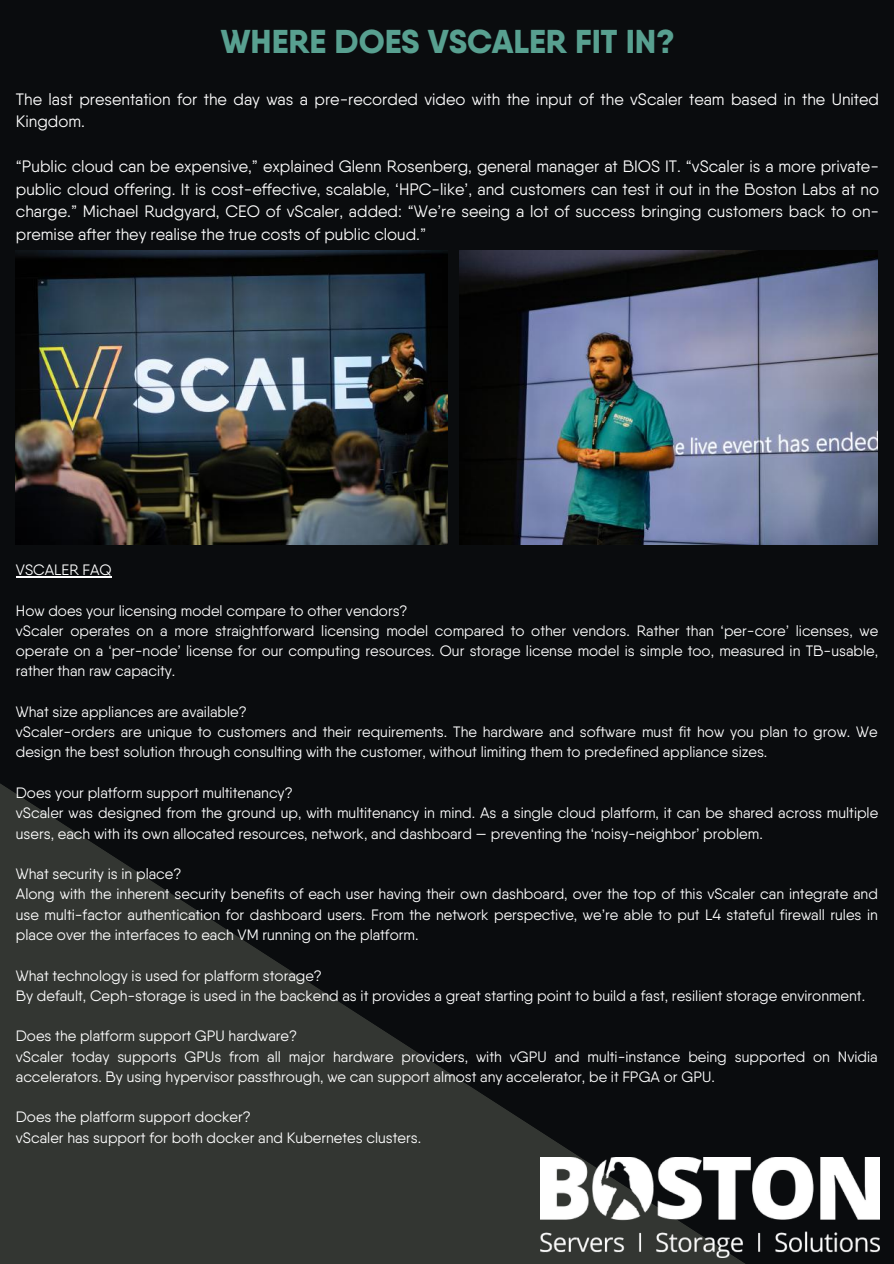
<style>
.page{position:relative;width:894px;height:1264px;background:#fff}
.page>*{position:absolute;margin:0;border:0;box-sizing:border-box;transform-origin:0 0}
.t1{font:800 33px "Qanelas";color:#58a090}
.t2{font:16.5px/22.5px "Qanelas";color:#fff}
.t3{font:15px/20.2px "Qanelas";color:#fff}
</style>
<div class="page">
<div style="left:0;top:0;width:893px;height:1263px;background:#0a0c0e"></div>
<svg style="left:0;top:783px;width:744px;height:480px;fill:#333632"></svg>
<img style="left:16px;top:251px;width:431px;height:294px">
<img style="left:460px;top:251px;width:417px;height:294px">
<hr style="left:16px;top:576px;width:96px;height:1px;background:#fff">
<img style="left:540px;top:1157px;width:339px;height:100px">
<h1 class="t1" style="left:221px;top:20px;width:455px">WHERE DOES VSCALER FIT IN?</h1>
<p class="t2" style="left:16px;top:87px;width:864px">The last presentation for the day was a pre-recorded video with the input of the vScaler team based in the United<br>Kingdom.</p>
<p class="t2" style="left:16px;top:155px;width:864px;text-align:justify">“Public cloud can be expensive,” explained Glenn Rosenberg, general manager at BIOS IT. “vScaler is a more private&shy;public cloud offering. It is cost-effective, scalable, ‘HPC-like’, and customers can test it out in the Boston Labs at no charge.” Michael Rudgyard, CEO of vScaler, added: “We’re seeing a lot of success bringing customers back to on&shy;premise after they realise the true costs of public cloud.”</p>
<p class="t3" style="left:16px;top:559px;width:97px">VSCALER FAQ</p>
<p class="t3" style="left:16px;top:600px;width:863px">How does your licensing model compare to other vendors?<br>vScaler operates on a more straightforward licensing model compared to other vendors. Rather than ‘per-core’ licenses, we operate on a ‘per-node’ license for our computing resources. Our storage license model is simple too, measured in TB-usable, rather than raw capacity.</p>
<p class="t3" style="left:16px;top:701px;width:863px">What size appliances are available?<br>vScaler-orders are unique to customers and their requirements. The hardware and software must fit how you plan to grow. We design the best solution through consulting with the customer, without limiting them to predefined appliance sizes.</p>
<p class="t3" style="left:16px;top:782px;width:863px">Does your platform support multitenancy?<br>vScaler was designed from the ground up, with multitenancy in mind. As a single cloud platform, it can be shared across multiple users, each with its own allocated resources, network, and dashboard — preventing the ‘noisy-neighbor’ problem.</p>
<p class="t3" style="left:16px;top:863px;width:863px">What security is in place?<br>Along with the inherent security benefits of each user having their own dashboard, over the top of this vScaler can integrate and use multi-factor authentication for dashboard users. From the network perspective, we’re able to put L4 stateful firewall rules in place over the interfaces to each VM running on the platform.</p>
<p class="t3" style="left:16px;top:965px;width:850px">What technology is used for platform storage?<br>By default, Ceph-storage is used in the backend as it provides a great starting point to build a fast, resilient storage environment.</p>
<p class="t3" style="left:16px;top:1025px;width:863px">Does the platform support GPU hardware?<br>vScaler today supports GPUs from all major hardware providers, with vGPU and multi-instance being supported on Nvidia accelerators. By using hypervisor passthrough, we can support almost any accelerator, be it FPGA or GPU.</p>
<p class="t3" style="left:16px;top:1106px;width:407px">Does the platform support docker?<br>vScaler has support for both docker and Kubernetes clusters.</p>
</div>
